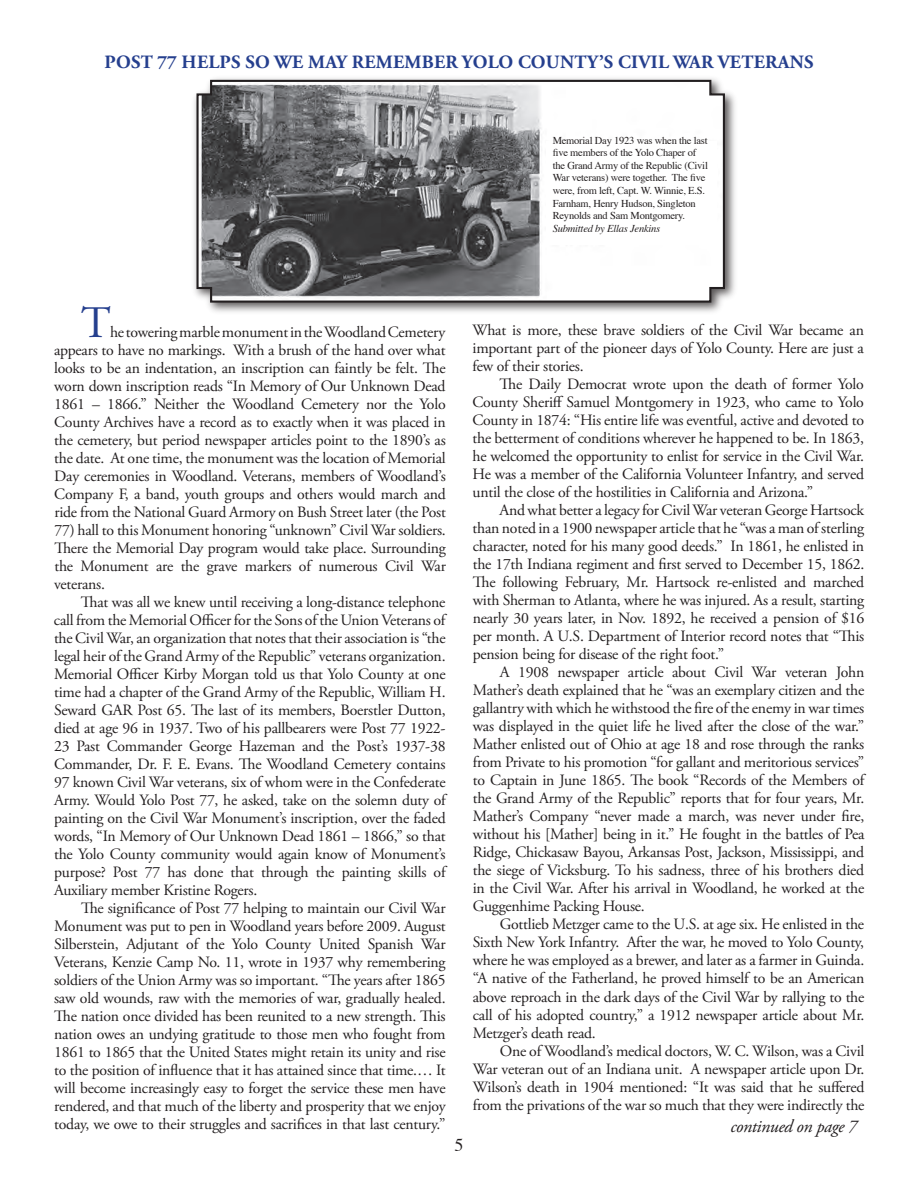
<style>
.page{position:relative;width:918px;height:1188px;background:#fff}
.page>*{position:absolute;margin:0;border:0;box-sizing:border-box;transform-origin:0 0}
.t1{font:45px "Adobe Garamond Pro";color:#253f8e}
.t2{font:700 18.75px "Adobe Garamond Pro";letter-spacing:.015em;color:#253f8e}
.t3{font:italic 18px "Adobe Garamond Pro";letter-spacing:-.02em;color:#231f20}
.t4{font:15.75px/18px "Adobe Garamond Pro";letter-spacing:-.015em;color:#231f20;text-align:justify}
.t5{font:10.5px/12.6px "Times";letter-spacing:-.02em;color:#231f20}
.t6{font:italic 10.5px "Times";letter-spacing:-.02em;color:#231f20}
</style>
<div class="page">
<div style="left:192px;top:75px;width:546px;height:240px;background:#231f20;opacity:.75"></div>
<svg style="left:195px;top:79px;width:531px;height:225px"></svg>
<div style="left:546px;top:142px;width:171px;height:103px;background:#fff"></div>
<p class="t2" style="left:104px;top:51px;width:13px">POST</p>
<p class="t2" style="left:158px;top:51px;width:37px">77 HELPS</p>
<p class="t2" style="left:245px;top:51px;width:231px">SO WE MAY REMEMBER YOLO</p>
<p class="t2" style="left:518px;top:51px;width:28px">COUNTY</p>
<p class="t2" style="left:599px;top:51px;width:90px">’S CIVIL WAR</p>
<p class="t2" style="left:718px;top:51px;width:26px">VETERANS</p>
<p class="t5" style="left:553px;top:133px;width:157px">Memorial Day 1 923 was when the last five members of the Yolo Chaper of the Grand Army of the Republic (Civil War veterans) were together. The five were, from left, Capt. W. Winnie, E.S.<br>Farnham, Henry Hudson, Singleton Reynolds and Sam Montgomery.</p>
<p class="t6" style="left:553px;top:219px;width:109px">Submitted by Ellas Jenkins</p>
<h1 class="t1" style="left:81px;top:296px;width:31px">T</h1>
<p class="t4" style="left:54px;top:324px;width:393px;text-indent:56px">hetoweringmarblemonumentintheWoodlandCemetery appears to have no markings. With a brush of the hand over what looks to be an indentation, an inscription can faintly be felt. The worn down inscription reads “In Memory of Our Unknown Dead 1861 – 1866.” Neither the Woodland Cemetery nor the Yolo County Archives have a record as to exactly when it was placed in the cemetery, but period newspaper articles point to the 1890’s as the date. At one time, the monument was the location of Memorial Day ceremonies in Woodland. Veterans, members of Woodland’s Company F, a band, youth groups and others would march and ride from the National Guard Armory on Bush Street later (the Post</p>
<p class="t4" style="left:54px;top:522px;width:393px">77) hall to this Monument honoring “unknown” Civil War soldiers.<br>There the Memorial Day program would take place. Surrounding the Monument are the grave markers of numerous Civil War veterans.</p>
<p class="t4" style="left:54px;top:594px;width:393px;text-indent:27px">That was all we knew until receiving a long-distance telephone call from the Memorial Officer for the Sons of the Union Veterans of the Civil War, an organization that notes that their association is “the legal heir of the Grand Army of the Republic” veterans organization.<br>Memorial Officer Kirby Morgan told us that Yolo County at one time had a chapter of the Grand Army of the Republic, William H.<br>Seward GAR Post 65. The last of its members, Boerstler Dutton, died at age 96 in 1937. Two of his pallbearers were Post 77 1922- 23 Past Commander George Hazeman and the Post’s 1937-38<br>Commander, Dr. F. E. Evans. The Woodland Cemetery contains 97 known Civil War veterans, six of whom were in the Confederate Army. Would Yolo Post 77, he asked, take on the solemn duty of painting on the Civil War Monument’s inscription, over the faded words, “In Memory of Our Unknown Dead 1861 – 1866,” so that the Yolo County community would again know of Monument’s purpose? Post 77 has done that through the painting skills of Auxiliary member Kristine Rogers.</p>
<p class="t4" style="left:54px;top:900px;width:393px;text-indent:27px">The significance of Post 77 helping to maintain our Civil War Monument was put to pen in Woodland years before 2009. August Silberstein, Adjutant of the Yolo County United Spanish War Veterans, Kenzie Camp No. 11, wrote in 1937 why remembering soldiers of the Union Army was so important. “The years after 1865 saw old wounds, raw with the memories of war, gradually healed.<br>The nation once divided has been reunited to a new strength. This nation owes an undying gratitude to those men who fought from 1861 to 1865 that the United States might retain its unity and rise to the position of influence that it has attained since that time.… It will become increasingly easy to forget the service these men have rendered, and that much of the liberty and prosperity that we enjoy today, we owe to their struggles and sacrifices in that last century.”</p>
<p class="t4" style="left:472px;top:322px;width:393px">What is more, these brave soldiers of the Civil War became an important part of the pioneer days of Yolo County. Here are just a few of their stories.</p>
<p class="t4" style="left:472px;top:376px;width:393px;text-indent:27px">The Daily Democrat wrote upon the death of former Yolo County Sheriff Samuel Montgomery in 1923, who came to Yolo County in 1874: “His entire life was eventful, active and devoted to the betterment of conditions wherever he happened to be. In 1863, he welcomed the opportunity to enlist for service in the Civil War.<br>He was a member of the California Volunteer Infantry, and served until the close of the hostilities in California and Arizona.”</p>
<p class="t4" style="left:473px;top:502px;width:393px;text-indent:27px">And what better a legacy for CivilWar veteran George Hartsock than noted in a 1900 newspaper article that he “was a man of sterling character, noted for his many good deeds.” In 1861, he enlisted in the 17th Indiana regiment and first served to December 15, 1862.<br>The following February, Mr. Hartsock re-enlisted and marched with Sherman to Atlanta, where he was injured. As a result, starting nearly 30 years later, in Nov. 1892, he received a pension of $16 per month. A U.S. Department of Interior record notes that “This pension being for disease of the right foot.”</p>
<p class="t4" style="left:473px;top:664px;width:393px;text-indent:27px">A 1908 newspaper article about Civil War veteran John Mather’s death explained that he “was an exemplary citizen and the gallantry with which he withstood the fire of the enemy in war times was displayed in the quiet life he lived after the close of the war.” Mather enlisted out of Ohio at age 18 and rose through the ranks from Private to his promotion “for gallant and meritorious services” to Captain in June 1865. The book “Records of the Members of the Grand Army of the Republic” reports that for four years, Mr.<br>Mather’s Company “never made a march, was never under fire, without his [Mather] being in it.” He fought in the battles of Pea Ridge, Chickasaw Bayou, Arkansas Post, Jackson, Mississippi, and the siege of Vicksburg. To his sadness, three of his brothers died in the Civil War. After his arrival in Woodland, he worked at the Guggenhime Packing House.</p>
<p class="t4" style="left:473px;top:916px;width:393px;text-indent:27px">Gottlieb Metzger came to the U.S. at age six. He enlisted in the Sixth New York Infantry. After the war, he moved to Yolo County, where he was employed as a brewer, and later as a farmer in Guinda. “A native of the Fatherland, he proved himself to be an American above reproach in the dark days of the Civil War by rallying to the call of his adopted country,” a 1912 newspaper article about Mr.<br>Metzger’s death read.</p>
<p class="t4" style="left:473px;top:1042px;width:393px;text-indent:27px">One of Woodland’s medical doctors, W. C. Wilson, was a Civil War veteran out of an Indiana unit. A newspaper article upon Dr.<br>Wilson’s death in 1904 mentioned: “It was said that he suffered from the privations of the war so much that they were indirectly the</p>
<p class="t3" style="left:730px;top:1116px;width:128px">continued on page 7</p>
</div>
